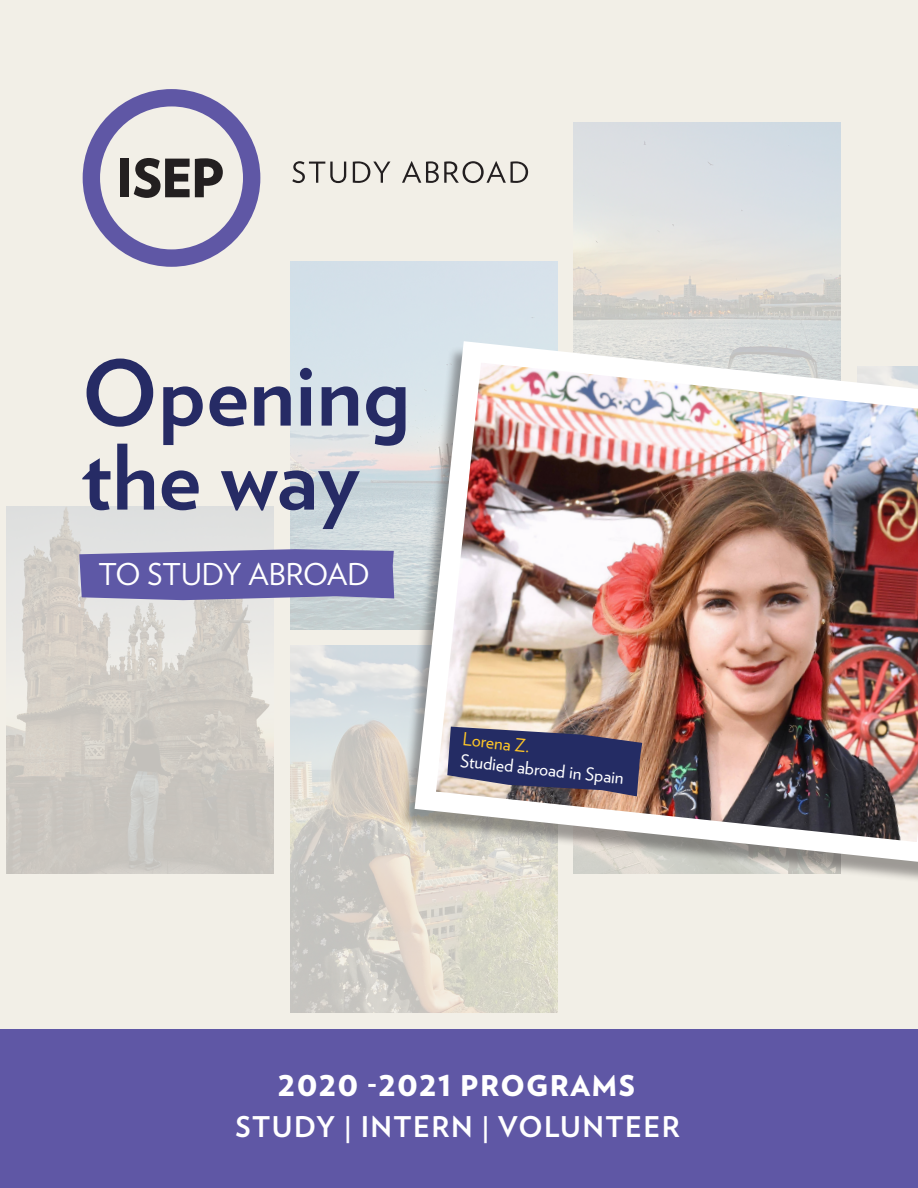
<style>
.page{position:relative;width:918px;height:1188px;background:#f2efe7}
.page>*{position:absolute;margin:0;border:0;box-sizing:border-box;transform-origin:0 0}
.t1{font:700 90px "Verlag";color:#262b65}
.t2{font:30px "Verlag";color:#fff}
.t3{font:700 28.5px "Verlag";letter-spacing:.05em;color:#fff}
.t4{font:900 28.5px "Verlag";letter-spacing:.05em;color:#fff}
.t5{font:18px "Verlag";color:#fff}
.t6{font:18px "Verlag";color:#fec627}
</style>
<div class="page">
<div style="left:0;top:1029px;width:918px;height:159px;background:#5f57a5"></div>
<img style="left:7px;top:506px;width:267px;height:367px">
<img style="left:574px;top:122px;width:267px;height:208px">
<img style="left:291px;top:646px;width:266px;height:367px">
<img style="left:573px;top:122px;width:267px;height:94px">
<div style="left:399px;top:346px;width:519px;height:538px;background:#231f20;opacity:.41"></div>
<img style="left:404px;top:330px;width:514px;height:544px">
<svg style="left:447px;top:727px;width:195px;height:69px;background:#49486f"></svg>
<svg style="left:79px;top:549px;width:315px;height:51px;background:#6863aa"></svg>
<svg style="left:83px;top:89px;width:177px;height:178px"></svg>
<svg style="left:292px;top:161px;width:54px;height:22px"></svg>
<svg style="left:353px;top:161px;width:37px;height:22px"></svg>
<svg style="left:402px;top:161px;width:126px;height:22px"></svg>
<p class="t1" style="left:82px;top:322px;width:330px">Opening</p>
<p class="t1" style="left:82px;top:406px;width:280px">the way</p>
<p class="t2" style="left:98px;top:552px;width:273px">TO STUDY ABROAD</p>
<p class="t6" style="left:464px;top:725px;width:69px;rotate:6deg">Lorena Z.</p>
<p class="t5" style="left:462px;top:747px;width:166px;rotate:6deg">Studied abroad in Spain</p>
<p class="t4" style="left:278px;top:1062px;width:359px">2020 -2021 PROGRAMS</p>
<p class="t3" style="left:235px;top:1105px;width:446px">STUDY | INTERN | VOLUNTEER</p>
</div>
